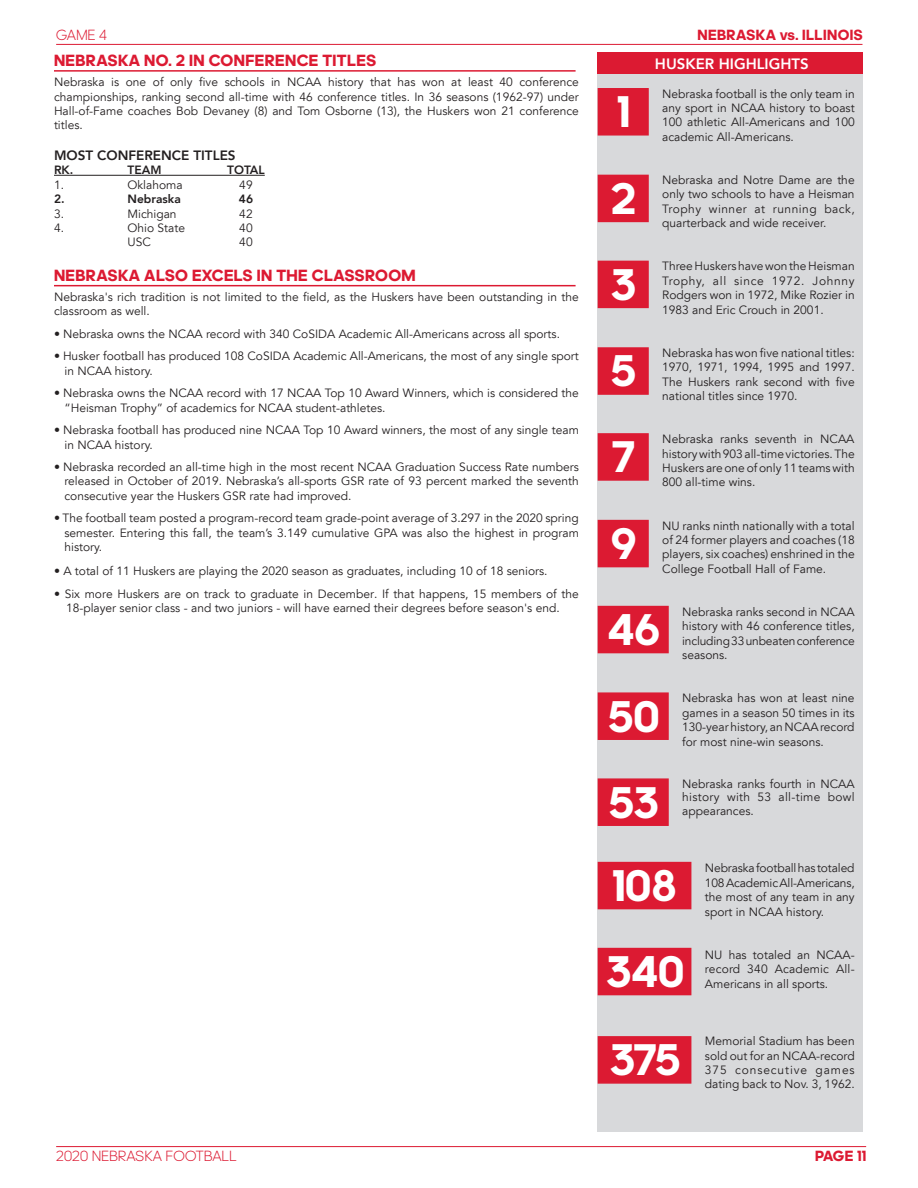
<style>
.page{position:relative;width:918px;height:1188px;background:#fff}
.page>*{position:absolute;margin:0;border:0;box-sizing:border-box;transform-origin:0 0}
.t1{font:700 45px "adineue PRO";color:#fff}
.t2{font:700 16.5px "adineue PRO";letter-spacing:.025em;color:#dc1a32}
.t3{font:700 15px "adineue PRO";letter-spacing:.025em;color:#dc1a32}
.t4{font:300 15px "adineue PRO";letter-spacing:.025em;color:#dc1a32}
.t5{font:800 15px "Avenir LT Std";color:#fff}
.t6{font:800 13.5px "Avenir LT Std";color:#231f20}
.t7{font:12px/14.4px "Avenir LT Std";color:#231f20;text-align:justify}
.t8{font:800 12px "Avenir LT Std";color:#231f20}
</style>
<div class="page">
<hr style="left:56px;top:44px;width:806px;height:1px;background:#dc1a32">
<hr style="left:56px;top:1146px;width:810px;height:1px;background:#dc1a32">
<div style="left:598px;top:52px;width:265px;height:1080px;background:#d8d9db"></div>
<div style="left:598px;top:52px;width:265px;height:22px;background:#dc1a32"></div>
<div style="left:598px;top:175px;width:51px;height:47px;background:#dc1a32"></div>
<div style="left:598px;top:88px;width:51px;height:48px;background:#dc1a32;border:2px solid #dc1a32"></div>
<div style="left:598px;top:347px;width:51px;height:48px;background:#dc1a32;border:2px solid #dc1a32"></div>
<div style="left:598px;top:261px;width:51px;height:47px;background:#dc1a32"></div>
<div style="left:598px;top:520px;width:51px;height:47px;background:#dc1a32"></div>
<div style="left:598px;top:433px;width:51px;height:48px;background:#dc1a32;border:2px solid #dc1a32"></div>
<div style="left:598px;top:692px;width:71px;height:48px;background:#dc1a32;border:2px solid #dc1a32"></div>
<div style="left:598px;top:606px;width:71px;height:47px;background:#dc1a32"></div>
<div style="left:598px;top:862px;width:93px;height:47px;background:#dc1a32"></div>
<div style="left:598px;top:778px;width:71px;height:48px;background:#dc1a32;border:2px solid #dc1a32"></div>
<div style="left:598px;top:1036px;width:93px;height:48px;background:#dc1a32;border:2px solid #dc1a32"></div>
<div style="left:598px;top:948px;width:93px;height:47px;background:#dc1a32"></div>
<hr style="left:54px;top:70px;width:522px;height:2px;background:#dc1a32">
<hr style="left:54px;top:175px;width:211px;height:1px;background:#231f20">
<hr style="left:54px;top:285px;width:522px;height:1px;background:#dc1a32">
<p class="t4" style="left:56px;top:27px;width:52px">GAME 4</p>
<h2 class="t2" style="left:54px;top:51px;width:324px">NEBRASKA NO. 2 IN CONFERENCE TITLES</h2>
<p class="t7" style="left:54px;top:75px;width:526px">Nebraska is one of only five schools in NCAA history that has won at least 40 conference championships, ranking second all-time with 46 conference titles. In 36 seasons (1962-97) under Hall-of-Fame coaches Bob Devaney (8) and Tom Osborne (13), the Huskers won 21 conference titles.</p>
<p class="t6" style="left:54px;top:147px;width:183px">MOST CONFERENCE TITLES</p>
<p class="t8" style="left:54px;top:163px;width:21px">RK.</p>
<p class="t8" style="left:128px;top:163px;width:35px">TEAM</p>
<p class="t8" style="left:227px;top:163px;width:39px">TOTAL</p>
<p class="t7" style="left:54px;top:178px;width:12px">1.</p>
<p class="t7" style="left:128px;top:178px;width:57px">Oklahoma</p>
<p class="t7" style="left:239px;top:178px;width:15px">49</p>
<p class="t8" style="left:54px;top:192px;width:12px">2.</p>
<p class="t8" style="left:128px;top:192px;width:55px">Nebraska</p>
<p class="t8" style="left:239px;top:192px;width:16px">46</p>
<p class="t7" style="left:54px;top:207px;width:12px">3.</p>
<p class="t7" style="left:128px;top:207px;width:51px">Michigan</p>
<p class="t7" style="left:239px;top:207px;width:15px">42</p>
<p class="t7" style="left:54px;top:221px;width:12px">4.</p>
<p class="t7" style="left:128px;top:221px;width:59px">Ohio State</p>
<p class="t7" style="left:239px;top:221px;width:15px">40</p>
<p class="t7" style="left:128px;top:235px;width:25px">USC</p>
<p class="t7" style="left:239px;top:235px;width:15px">40</p>
<h2 class="t2" style="left:54px;top:266px;width:363px">NEBRASKA ALSO EXCELS IN THE CLASSROOM</h2>
<p class="t7" style="left:54px;top:290px;width:526px">Nebraska's rich tradition is not limited to the field, as the Huskers have been outstanding in the classroom as well.</p>
<p class="t7" style="left:54px;top:327px;width:508px">• Nebraska owns the NCAA record with 340 CoSIDA Academic All-Americans across all sports.</p>
<p class="t7" style="left:64px;top:349px;width:516px;text-indent:-10px">• Husker football has produced 108 CoSIDA Academic All-Americans, the most of any single sport in NCAA history.</p>
<p class="t7" style="left:64px;top:386px;width:516px;text-indent:-10px">• Nebraska owns the NCAA record with 17 NCAA Top 10 Award Winners, which is considered the “Heisman Trophy” of academics for NCAA student-athletes.</p>
<p class="t7" style="left:64px;top:423px;width:516px;text-indent:-10px">• Nebraska football has produced nine NCAA Top 10 Award winners, the most of any single team in NCAA history.</p>
<p class="t7" style="left:64px;top:460px;width:516px;text-indent:-10px">• Nebraska recorded an all-time high in the most recent NCAA Graduation Success Rate numbers released in October of 2019. Nebraska’s all-sports GSR rate of 93 percent marked the seventh consecutive year the Huskers GSR rate had improved.</p>
<p class="t7" style="left:64px;top:511px;width:516px;text-indent:-10px">• The football team posted a program-record team grade-point average of 3.297 in the 2020 spring semester. Entering this fall, the team’s 3.149 cumulative GPA was also the highest in program history.</p>
<p class="t7" style="left:54px;top:564px;width:495px">• A total of 11 Huskers are playing the 2020 season as graduates, including 10 of 18 seniors.</p>
<p class="t7" style="left:54px;top:587px;width:526px;text-align:center">• Six more Huskers are on track to graduate in December. If that happens, 15 members of the<br>18-player senior class - and two juniors - will have earned their degrees before season's end.</p>
<p class="t3" style="left:698px;top:26px;width:166px">NEBRASKA vs. ILLINOIS</p>
<p class="t5" style="left:655px;top:55px;width:155px">HUSKER HIGHLIGHTS</p>
<p class="t7" style="left:662px;top:87px;width:194px">Nebraska football is the only team in any sport in NCAA history to boast 100 athletic All-Americans and 100 academic All-Americans.</p>
<p class="t7" style="left:662px;top:173px;width:194px">Nebraska and Notre Dame are the only two schools to have a Heisman Trophy winner at running back, quarterback and wide receiver.</p>
<p class="t7" style="left:662px;top:259px;width:194px">Three Huskers have won the Heisman Trophy, all since 1972. Johnny Rodgers won in 1972, Mike Rozier in 1983 and Eric Crouch in 2001.</p>
<p class="t7" style="left:662px;top:346px;width:194px">Nebraska has won five national titles:<br>1970, 1971, 1994, 1995 and 1997.<br>The Huskers rank second with five national titles since 1970.</p>
<p class="t7" style="left:662px;top:432px;width:194px">Nebraska ranks seventh in NCAA history with 903 all-time victories. The Huskers are one of only 11 teams with 800 all-time wins.</p>
<p class="t7" style="left:662px;top:519px;width:194px">NU ranks ninth nationally with a total of 24 former players and coaches (18 players, six coaches) enshrined in the College Football Hall of Fame.</p>
<p class="t7" style="left:682px;top:605px;width:174px">Nebraska ranks second in NCAA history with 46 conference titles, including 33 unbeaten conference seasons.</p>
<p class="t7" style="left:682px;top:691px;width:174px">Nebraska has won at least nine games in a season 50 times in its 130-year history, an NCAA record for most nine-win seasons.</p>
<p class="t7" style="left:682px;top:777px;width:174px;line-height:13.5px">Nebraska ranks fourth in NCAA history with 53 all-time bowl appearances.</p>
<h1 class="t1" style="left:617px;top:85px;width:15px">1</h1>
<h1 class="t1" style="left:611px;top:172px;width:26px">2</h1>
<h1 class="t1" style="left:611px;top:258px;width:27px">3</h1>
<h1 class="t1" style="left:611px;top:345px;width:27px">5</h1>
<h1 class="t1" style="left:611px;top:430px;width:25px">7</h1>
<h1 class="t1" style="left:611px;top:517px;width:27px">9</h1>
<h1 class="t1" style="left:608px;top:603px;width:54px">46</h1>
<h1 class="t1" style="left:608px;top:690px;width:53px">50</h1>
<h1 class="t1" style="left:609px;top:776px;width:52px">53</h1>
<h1 class="t1" style="left:612px;top:859px;width:66px">108</h1>
<h1 class="t1" style="left:606px;top:945px;width:80px">340</h1>
<h1 class="t1" style="left:609px;top:1033px;width:73px">375</h1>
<p class="t7" style="left:705px;top:861px;width:151px">Nebraska football has totaled 108 Academic All-Americans, the most of any team in any sport in NCAA history.</p>
<p class="t7" style="left:705px;top:948px;width:151px">NU has totaled an NCAA&shy;record 340 Academic All-Americans in all sports.</p>
<p class="t7" style="left:705px;top:1034px;width:151px">Memorial Stadium has been sold out for an NCAA-record 375 consecutive games dating back to Nov. 3, 1962.</p>
<p class="t4" style="left:56px;top:1147px;width:182px">2020 NEBRASKA FOOTBALL</p>
<p class="t3" style="left:815px;top:1147px;width:52px">PAGE 11</p>
</div>
